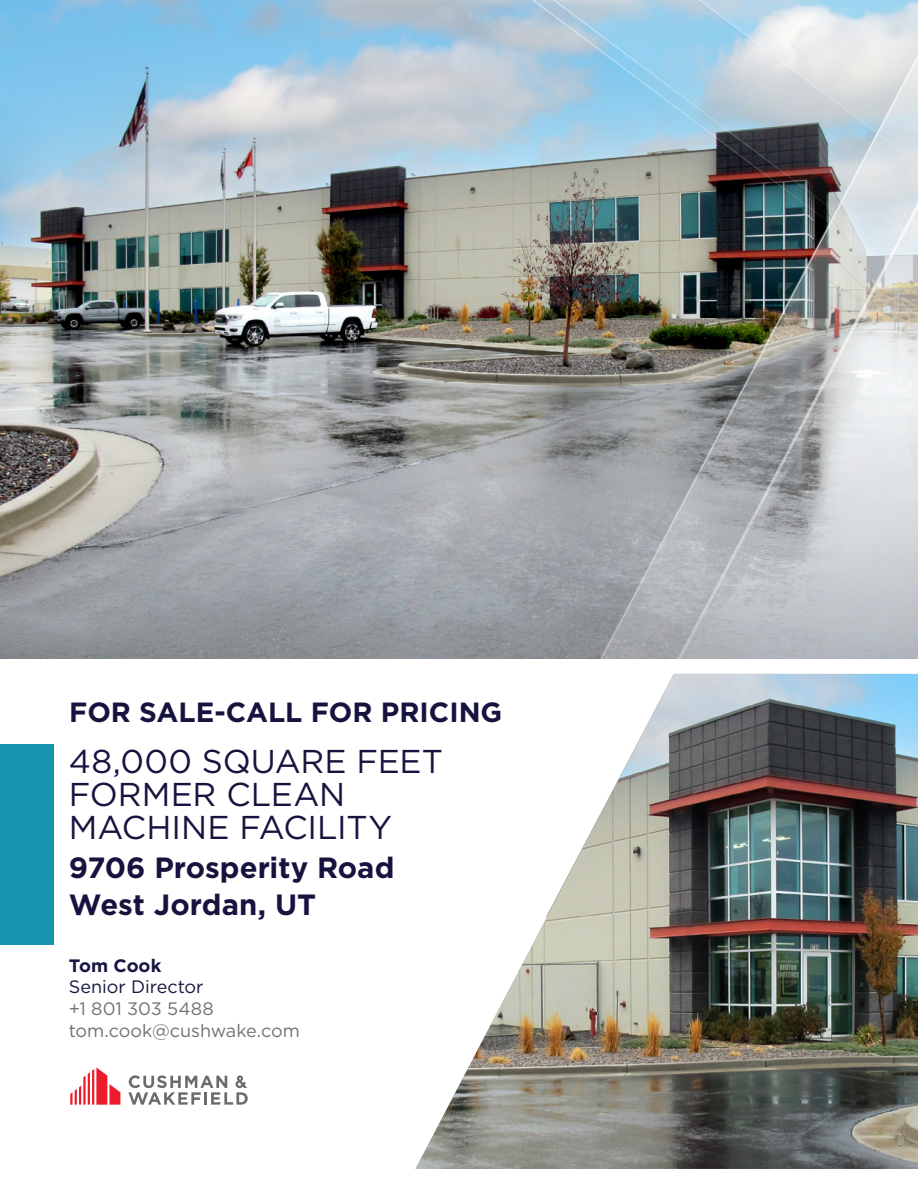
<style>
.page{position:relative;width:918px;height:1188px;background:#fff}
.page>*{position:absolute;margin:0;border:0;box-sizing:border-box;transform-origin:0 0}
.t1{font:33px/33px "Gotham";color:#17133f}
.t2{font:700 29.25px "Gotham";color:#17133f}
.t3{font:700 27.75px "Gotham";color:#17133f}
.t4{font:18px "Gotham";letter-spacing:-.005em;color:#717271}
.t5{font:18px "Gotham";color:#161741}
.t6{font:18px "Gotham";letter-spacing:.015em;color:#717271}
.t7{font:700 18px "Gotham";color:#161741}
</style>
<div class="page">
<img style="left:0;top:0;width:453px;height:658px">
<svg style="left:455px;top:0;width:75px;height:659px;background:#a9adad"></svg>
<svg style="left:530px;top:316px;width:388px;height:358px;background:#acaeaf"></svg>
<img style="left:525px;top:0;width:393px;height:316px">
<svg style="left:692px;top:0;width:226px;height:190px;background:#b2bcc4"></svg>
<div style="left:0;top:744px;width:54px;height:200px;background:#1994ae"></div>
<img style="left:416px;top:674px;width:502px;height:495px">
<svg style="left:70px;top:1067px;width:50px;height:38px"></svg>
<svg style="left:128px;top:1075px;width:120px;height:30px"></svg>
<p class="t3" style="left:69px;top:694px;width:435px">FOR SALE-CALL FOR PRICING</p>
<p class="t1" style="left:69px;top:744px;width:376px">48,000 SQUARE FEET<br>FORMER CLEAN<br>MACHINE FACILITY</p>
<p class="t2" style="left:69px;top:848px;width:327px">9706 Prosperity Road</p>
<p class="t2" style="left:69px;top:885px;width:249px">West Jordan, UT</p>
<p class="t7" style="left:69px;top:954px;width:94px">Tom Cook</p>
<p class="t5" style="left:69px;top:976px;width:136px">Senior Director</p>
<p class="t6" style="left:69px;top:997px;width:147px">+1 801 303 5488</p>
<p class="t4" style="left:69px;top:1019px;width:232px">tom.cook@cushwake.com</p>
</div>
